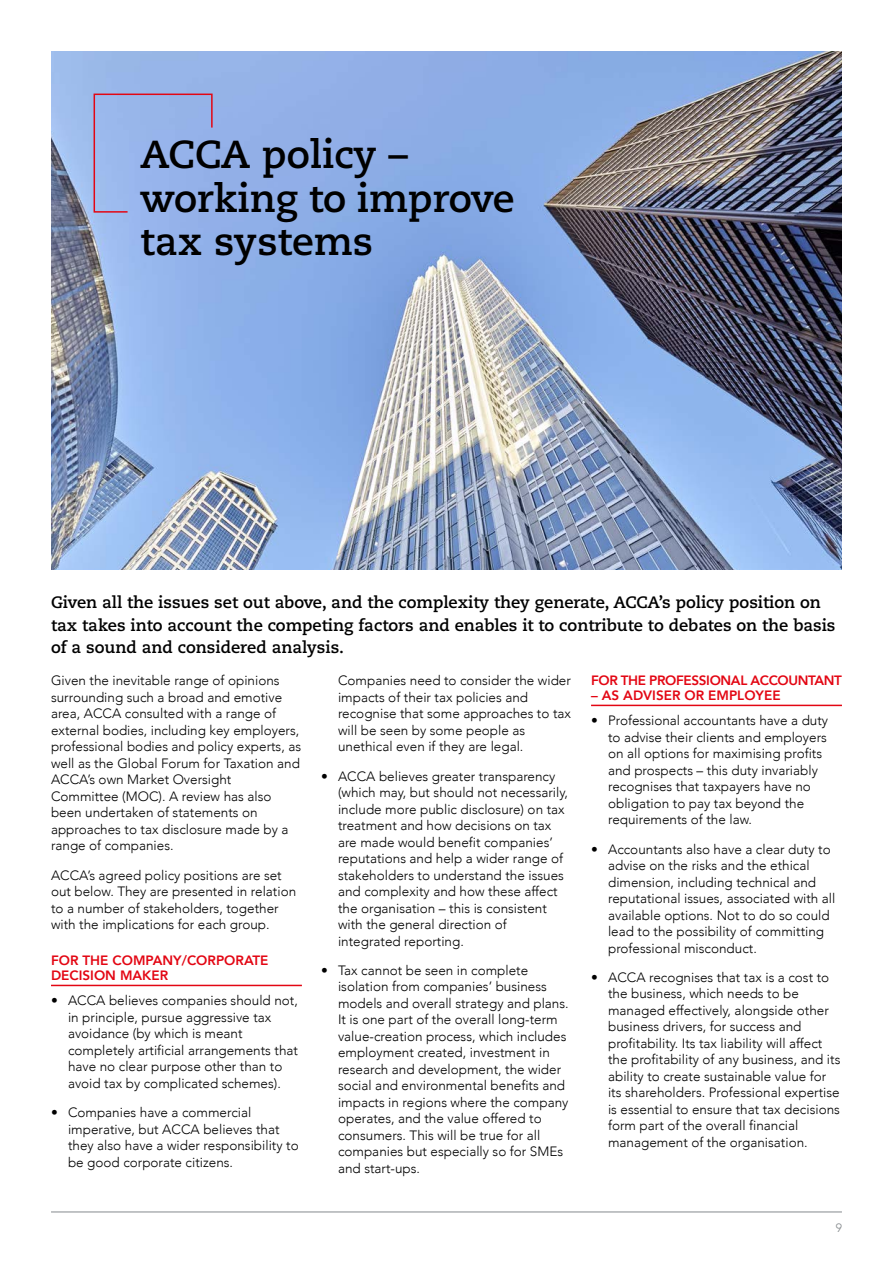
<style>
.page{position:relative;width:893px;height:1263px;background:#fff}
.page>*{position:absolute;margin:0;border:0;box-sizing:border-box;transform-origin:0 0}
.t1{font:700 39px/43.5px "Caecilia";color:#000}
.t2{font:700 16.5px/22.5px "Caecilia";color:#000}
.t3{font:300 13.5px/16.5px "Avenir";color:#000}
.t4{font:800 13.5px/15px "Avenir";color:#e30613}
.t5{font:800 13.5px "Avenir";letter-spacing:-.025em;color:#e30613}
.t6{font:300 12px "Avenir";color:#858a8d}
</style>
<div class="page">
<img style="left:51px;top:51px;width:791px;height:519px">
<hr style="left:51px;top:1212px;width:791px;height:1px;background:#858a8d">
<hr style="left:51px;top:985px;width:251px;height:1px;background:#e30613">
<hr style="left:591px;top:705px;width:251px;height:1px;background:#e30613">
<div style="left:93px;top:93px;width:120px;height:120px;background:#97b5ea"></div>
<h1 class="t1" style="left:140px;top:133px;width:376px">ACCA policy – working to improve tax systems</h1>
<p class="t2" style="left:51px;top:591px;width:786px">Given all the issues set out above, and the complexity they generate, ACCA’s policy position on tax takes into account the competing factors and enables it to contribute to debates on the basis of a sound and considered analysis.</p>
<p class="t3" style="left:51px;top:672px;width:252px">Given the inevitable range of opinions surrounding such a broad and emotive area, ACCA consulted with a range of external bodies, including key employers, professional bodies and policy experts, as well as the Global Forum for Taxation and ACCA’s own Market Oversight Committee (MOC). A review has also been undertaken of statements on approaches to tax disclosure made by a range of companies.</p>
<p class="t3" style="left:51px;top:867px;width:247px">ACCA’s agreed policy positions are set out below. They are presented in relation to a number of stakeholders, together with the implications for each group.</p>
<p class="t4" style="left:51px;top:953px;width:219px">FOR THE COMPANY/CORPORATE<br>DECISION MAKER</p>
<p class="t3" style="left:68px;top:992px;width:232px;text-indent:-17px">• ACCA believes companies should not, in principle, pursue aggressive tax avoidance (by which is meant completely artificial arrangements that have no clear purpose other than to avoid tax by complicated schemes).</p>
<p class="t3" style="left:68px;top:1104px;width:232px;text-indent:-17px">• Companies have a commercial imperative, but ACCA believes that they also have a wider responsibility to be good corporate citizens.</p>
<p class="t3" style="left:338px;top:672px;width:234px">Companies need to consider the wider impacts of their tax policies and recognise that some approaches to tax will be seen by some people as unethical even if they are legal.</p>
<p class="t3" style="left:338px;top:768px;width:231px;text-indent:-17px">• ACCA believes greater transparency (which may, but should not necessarily, include more public disclosure) on tax treatment and how decisions on tax are made would benefit companies’ reputations and help a wider range of stakeholders to understand the issues and complexity and how these affect the organisation – this is consistent with the general direction of integrated reporting.</p>
<p class="t3" style="left:338px;top:962px;width:232px;text-indent:-17px">• Tax cannot be seen in complete isolation from companies’ business models and overall strategy and plans.<br>It is one part of the overall long-term value-creation process, which includes employment created, investment in research and development, the wider social and environmental benefits and impacts in regions where the company operates, and the value offered to consumers. This will be true for all companies but especially so for SMEs and start-ups.</p>
<p class="t5" style="left:591px;top:670px;width:252px">FOR THE PROFESSIONAL ACCOUNTANT</p>
<p class="t4" style="left:591px;top:688px;width:191px">– AS ADVISER OR EMPLOYEE</p>
<p class="t3" style="left:608px;top:712px;width:222px;text-indent:-17px">• Professional accountants have a duty to advise their clients and employers on all options for maximising profits and prospects – this duty invariably recognises that taxpayers have no obligation to pay tax beyond the requirements of the law.</p>
<p class="t3" style="left:608px;top:841px;width:229px;text-indent:-17px">• Accountants also have a clear duty to advise on the risks and the ethical dimension, including technical and reputational issues, associated with all available options. Not to do so could lead to the possibility of committing professional misconduct.</p>
<p class="t3" style="left:608px;top:969px;width:234px;text-indent:-17px">• ACCA recognises that tax is a cost to the business, which needs to be managed effectively, alongside other business drivers, for success and profitability. Its tax liability will affect the profitability of any business, and its ability to create sustainable value for its shareholders. Professional expertise is essential to ensure that tax decisions form part of the overall financial management of the organisation.</p>
<p class="t6" style="left:836px;top:1221px;width:8px">9</p>
</div>
